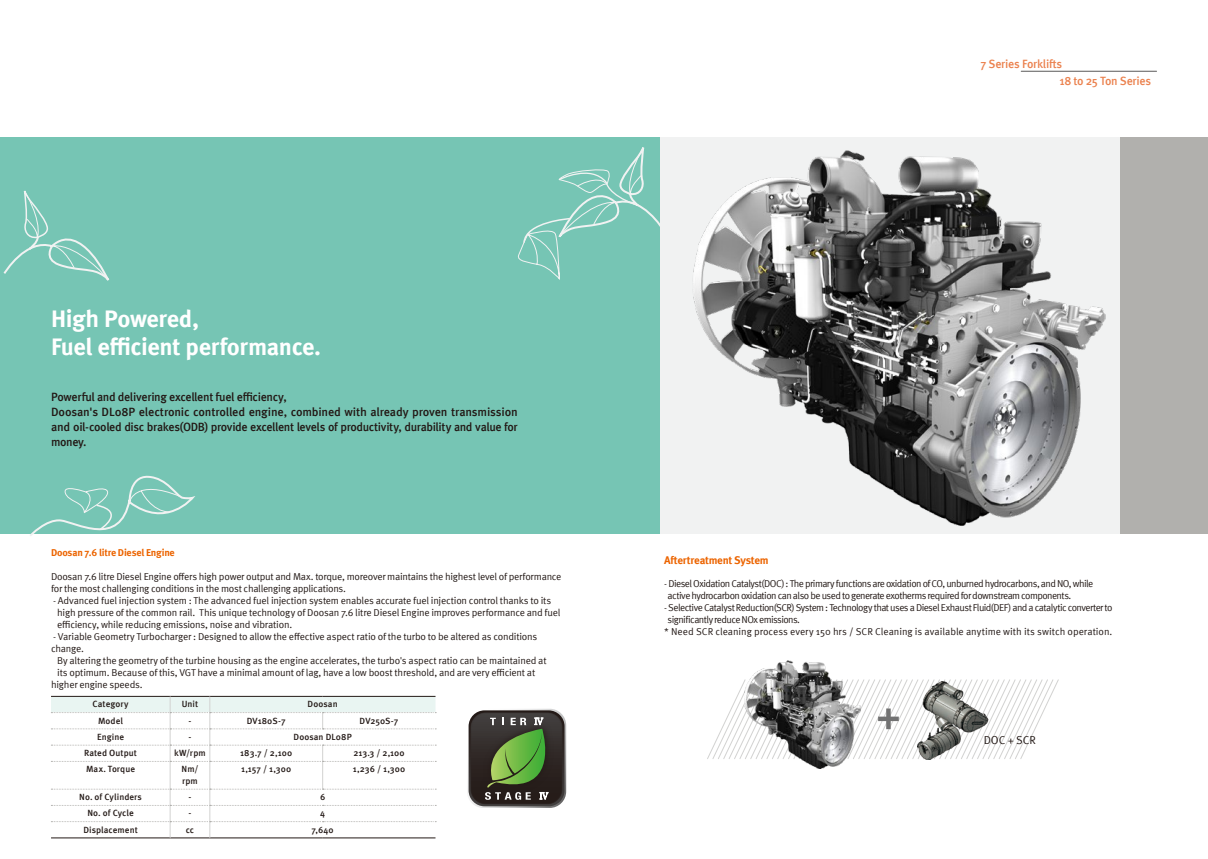
<style>
.page{position:relative;width:1208px;height:859px;background:#fff}
.page>*{position:absolute;margin:0;border:0;box-sizing:border-box;transform-origin:0 0}
.t1{font:700 24px/28.8px "Meta Pro";letter-spacing:-.02em;color:#fff}
.t2{font:500 12px/15px "Meta Pro";letter-spacing:-.02em;color:#231916}
.t3{font:500 12px "Meta Pro";letter-spacing:-.025em;color:#eb824f}
.t4{font:11.5px "Meta Pro";letter-spacing:-.01em;color:#231916}
.t5{font:700 11px "Meta Pro";letter-spacing:-.02em;color:#ec6400}
.t6{font:10px/12px "Meta Pro";letter-spacing:-.025em;color:#231916}
.t7{font:10px/12px "Meta Pro";letter-spacing:-.055em;color:#231916}
.t8{font:10px "Meta Pro";letter-spacing:-.005em;color:#231916}
.t9{font:10px "Meta Pro";letter-spacing:-.06em;color:#231916}
.t10{font:700 10px "Meta Pro";letter-spacing:-.02em;color:#ec6400}
.t11{font:500 9px/11.5px "Meta Pro";letter-spacing:.01em;color:#231916}
</style>
<div class="page">
<div style="left:0;top:137px;width:1208px;height:397px;background:#76c5b4"></div>
<div style="left:1120px;top:137px;width:88px;height:397px;background:#b1b0ad"></div>
<svg style="left:3px;top:191px;width:107px;height:90px"></svg>
<svg style="left:518px;top:148px;width:142px;height:132px"></svg>
<svg style="left:30px;top:476px;width:164px;height:60px"></svg>
<hr style="left:1021px;top:71px;width:135px;height:1px;background:#595857">
<img style="left:750px;top:661px;width:95px;height:107px">
<svg style="left:707px;top:679px;width:352px;height:81px"></svg>
<img style="left:660px;top:137px;width:460px;height:397px">
<svg style="left:467px;top:709px;width:99px;height:99px"></svg>
<hr style="left:51px;top:838px;width:119px;height:1px;background:#231916">
<hr style="left:170px;top:838px;width:40px;height:1px;background:#231916">
<hr style="left:210px;top:838px;width:113px;height:1px;background:#231916">
<hr style="left:323px;top:838px;width:112px;height:1px;background:#231916">
<svg style="left:51px;top:696px;width:385px;height:142px"></svg>
<h1 class="t1" style="left:51px;top:302px;width:271px">High Powered,<br>Fuel efficient performance.</h1>
<p class="t2" style="left:51px;top:389px;width:468px">Powerful and delivering excellent fuel efficiency,<br>Doosan's DL08P electronic controlled engine, combined with already proven transmission and oil-cooled disc brakes(ODB) provide excellent levels of productivity, durability and value for money.</p>
<p class="t10" style="left:51px;top:544px;width:125px">Doosan 7.6 litre Diesel Engine</p>
<p class="t6" style="left:51px;top:569px;width:512px">Doosan 7.6 litre Diesel Engine offers high power output and Max. torque, moreover maintains the highest level of performance for the most challenging conditions in the most challenging applications.</p>
<p class="t6" style="left:57px;top:593px;width:505px;text-indent:-4px">- Advanced fuel injection system : The advanced fuel injection system enables accurate fuel injection control thanks to its high pressure of the common rail. This unique technology of Doosan 7.6 litre Diesel Engine improves performance and fuel efficiency, while reducing emissions, noise and vibration.</p>
<p class="t6" style="left:51px;top:629px;width:488px">- Variable Geometry Turbocharger : Designed to allow the effective aspect ratio of the turbo to be altered as conditions change.</p>
<p class="t6" style="left:57px;top:653px;width:491px">By altering the geometry of the turbine housing as the engine accelerates, the turbo's aspect ratio can be maintained at</p>
<p class="t6" style="left:57px;top:665px;width:479px">its optimum. Because of this, VGT have a minimal amount of lag, have a low boost threshold, and are very efficient at</p>
<p class="t6" style="left:51px;top:677px;width:93px">higher engine speeds.</p>
<p class="t11" style="left:92px;top:698px;width:38px">Category</p>
<p class="t11" style="left:182px;top:698px;width:18px">Unit</p>
<p class="t11" style="left:308px;top:698px;width:32px">Doosan</p>
<p class="t11" style="left:98px;top:714px;width:26px">Model</p>
<p class="t11" style="left:188px;top:714px;width:4px">-</p>
<p class="t11" style="left:247px;top:714px;width:40px">DV180S-7</p>
<p class="t11" style="left:359px;top:714px;width:40px">DV250S-7</p>
<p class="t11" style="left:97px;top:730px;width:29px">Engine</p>
<p class="t11" style="left:188px;top:730px;width:4px">-</p>
<p class="t11" style="left:293px;top:730px;width:60px">Doosan DL08P</p>
<p class="t11" style="left:84px;top:746px;width:54px">Rated Output</p>
<p class="t11" style="left:174px;top:746px;width:33px">kW/rpm</p>
<p class="t11" style="left:240px;top:746px;width:53px">183.7 / 2,100</p>
<p class="t11" style="left:353px;top:746px;width:53px">213.3 / 2,100</p>
<p class="t11" style="left:86px;top:763px;width:50px">Max. Torque</p>
<p class="t11" style="left:181px;top:763px;width:18px">Nm/ rpm</p>
<p class="t11" style="left:241px;top:763px;width:52px">1,157 / 1,300</p>
<p class="t11" style="left:353px;top:763px;width:54px">1,236 / 1,300</p>
<p class="t11" style="left:79px;top:790px;width:64px">No. of Cylinders</p>
<p class="t11" style="left:188px;top:790px;width:4px">-</p>
<p class="t11" style="left:320px;top:790px;width:7px">6</p>
<p class="t11" style="left:87px;top:807px;width:48px">No. of Cycle</p>
<p class="t11" style="left:188px;top:807px;width:4px">-</p>
<p class="t11" style="left:320px;top:807px;width:6px">4</p>
<p class="t11" style="left:83px;top:823px;width:56px">Displacement</p>
<p class="t11" style="left:186px;top:823px;width:10px">cc</p>
<p class="t11" style="left:311px;top:823px;width:24px">7,640</p>
<p class="t3" style="left:980px;top:54px;width:83px">7 Series Forklifts</p>
<p class="t3" style="left:1059px;top:71px;width:93px">18 to 25 Ton Series</p>
<p class="t5" style="left:664px;top:552px;width:106px">Aftertreatment System</p>
<p class="t7" style="left:667px;top:577px;width:427px;text-indent:-3px">- Diesel Oxidation Catalyst(DOC) : The primary functions are oxidation of CO, unburned hydrocarbons, and NO, while active hydrocarbon oxidation can also be used to generate exotherms required for downstream components.</p>
<p class="t7" style="left:664px;top:601px;width:450px">- Selective Catalyst Reduction(SCR) System : Technology that uses a Diesel Exhaust Fluid(DEF) and a catalytic converter to</p>
<p class="t9" style="left:667px;top:612px;width:134px">significantly reduce NOx emissions.</p>
<p class="t8" style="left:664px;top:624px;width:450px">* Need SCR cleaning process every 150 hrs / SCR Cleaning is available anytime with its switch operation.</p>
<p class="t4" style="left:983px;top:732px;width:53px">DOC + SCR</p>
</div>
